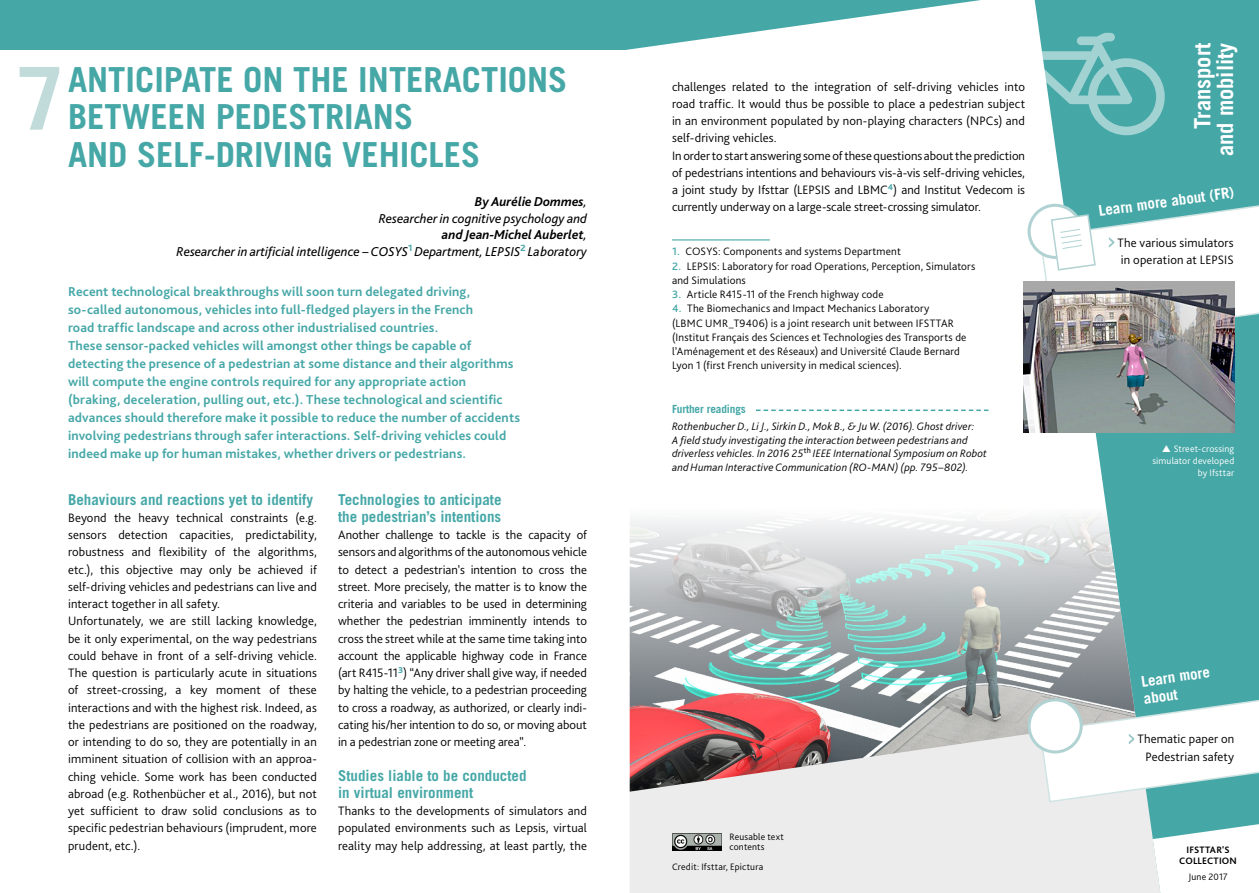
<style>
.page{position:relative;width:1259px;height:893px;background:#fff}
.page>*{position:absolute;margin:0;border:0;box-sizing:border-box;transform-origin:0 0}
.t1{font:700 86.85px "Trade Gothic LT Std";color:#c1dbdb}
.t2{font:700 34.5px/37.5px "Trade Gothic LT Std";color:#46a7a7}
.t3{font:700 22.5px/22.5px "Trade Gothic LT Std";color:#fff;text-align:right}
.t4{font:700 15px/17.2px "Trade Gothic LT Std";color:#46a7a7}
.t5{font:700 15px/17.2px "Trade Gothic LT Std";color:#fff}
.t6{font:700 13.5px/18px "Bliss Pro";letter-spacing:.01em;color:#46a7a7}
.t7{font:italic 13.5px/16.5px "Bliss Pro";color:#000;text-align:right}
.t8{font:300 12.75px/17.2px "Bliss Pro";letter-spacing:.005em;color:#000}
.t9{font:300 11.25px/14.2px "Bliss Pro";letter-spacing:.015em;color:#000}
.t10{font:italic 300 11.25px/13.5px "Bliss Pro";letter-spacing:.015em;color:#000}
.t11{font:700 11.25px "Trade Gothic LT Std";letter-spacing:-.01em;color:#46a7a7}
.t12{font:300 9.75px/10.5px "Bliss Pro";letter-spacing:.02em;color:#000}
.t13{font:300 9.75px/12px "Bliss Pro";letter-spacing:.02em;color:#fff;text-align:right}
.t14{font:700 9.75px/11.2px "Bliss Pro";letter-spacing:.02em;color:#000;text-align:center}
.s1{font-weight:700}
.s2{font-weight:500;color:#46a7a7}
.s3{font-family:"Trade Gothic LT Std";font-weight:400;font-size:16.5px;color:#9fc9c9}
</style>
<div class="page">
<div style="left:630px;top:792px;width:403px;height:101px;background:#ececec"></div>
<svg style="left:1033px;top:0;width:226px;height:893px;background:#6db7b7"></svg>
<svg style="left:0;top:0;width:1064px;height:145px"></svg>
<svg style="left:1019px;top:33px;width:145px;height:102px"></svg>
<svg style="left:1152px;top:821px;width:107px;height:72px"></svg>
<div style="left:1181px;top:0;width:78px;height:170px;background:#46a7a7"></div>
<img style="left:672px;top:833px;width:49px;height:17px">
<svg style="left:756px;top:410px;width:232px;height:1px"></svg>
<hr style="left:672px;top:239px;width:98px;height:1px;background:#46a7a7">
<div style="left:0;top:50px;width:629px;height:147px;background:#fff"></div>
<img style="left:629px;top:489px;width:506px;height:303px">
<svg style="left:1038px;top:697px;width:221px;height:106px"></svg>
<div style="left:1029px;top:700px;width:52px;height:52px;background:#fff;border-radius:50%"></div>
<div style="left:1027px;top:698px;width:55px;height:55px;border:3px solid #b1d2d2;border-radius:50%"></div>
<svg style="left:1029px;top:205px;width:52px;height:52px"></svg>
<div style="left:1027px;top:204px;width:55px;height:55px;border:3px solid #b1d2d2;border-radius:50%"></div>
<svg style="left:1038px;top:203px;width:221px;height:141px"></svg>
<img style="left:1023px;top:281px;width:211px;height:151px">
<h1 class="t1" style="left:17px;top:45px;width:50px">7</h1>
<h2 class="t2" style="left:68px;top:60px;width:501px">ANTICIPATE ON THE INTERACTIONS<br>BETWEEN PEDESTRIANS<br>AND SELF-DRIVING VEHICLES</h2>
<p class="t7" style="left:177px;top:193px;width:412px"><span class="s1">By Aurélie Dommes</span>,<br>Researcher in cognitive psychology and<br><span class="s1">and Jean-Michel Auberlet</span>,<br>Researcher in artificial intelligence – COSYS<sup>1</sup> Department, LEPSIS<sup>2</sup> Laboratory</p>
<p class="t6" style="left:68px;top:282px;width:454px">Recent technological breakthroughs will soon turn delegated driving, so-called autonomous, vehicles into full-fledged players in the French<br>road traffic landscape and across other industrialised countries.<br>These sensor-packed vehicles will amongst other things be capable of detecting the presence of a pedestrian at some distance and their algorithms will compute the engine controls required for any appropriate action (braking, deceleration, pulling out, etc.). These technological and scientific advances should therefore make it possible to reduce the number of accidents involving pedestrians through safer interactions. Self-driving vehicles could indeed make up for human mistakes, whether drivers or pedestrians.</p>
<p class="t4" style="left:68px;top:490px;width:247px">Behaviours and reactions yet to identify</p>
<p class="t8" style="left:68px;top:509px;width:250px">Beyond the heavy technical constraints (e.g. sensors detection capacities, predictability, robustness and flexibility of the algorithms, etc.), this objective may only be achieved if self-driving vehicles and pedestrians can live and interact together in all safety.<br>Unfortunately, we are still lacking knowledge, be it only experimental, on the way pedestrians could behave in front of a self-driving vehicle.<br>The question is particularly acute in situations of street-crossing, a key moment of these interactions and with the highest risk. Indeed, as the pedestrians are positioned on the roadway, or intending to do so, they are potentially in an imminent situation of collision with an approa&shy;ching vehicle. Some work has been conducted abroad (e.g. Rothenbücher et al., 2016), but not yet sufficient to draw solid conclusions as to specific pedestrian behaviours (imprudent, more prudent, etc.).</p>
<p class="t4" style="left:338px;top:490px;width:165px">Technologies to anticipate the pedestrian’s intentions</p>
<p class="t8" style="left:338px;top:526px;width:250px;text-align:justify">Another challenge to tackle is the capacity of sensors and algorithms of the autonomous vehicle to detect a pedestrian’s intention to cross the street. More precisely, the matter is to know the criteria and variables to be used in determining whether the pedestrian imminently intends to cross the street while at the same time taking into account the applicable highway code in France (art R415-11<sup>3</sup>) “Any driver shall give way, if needed by halting the vehicle, to a pedestrian proceeding to cross a roadway, as authorized, or clearly indi&shy;cating his/her intention to do so, or moving about in a pedestrian zone or meeting area”.</p>
<p class="t4" style="left:338px;top:766px;width:190px">Studies liable to be conducted in virtual environment</p>
<p class="t8" style="left:338px;top:802px;width:250px;text-align:justify">Thanks to the developments of simulators and populated environments such as Lepsis, virtual reality may help addressing, at least partly, the</p>
<p class="t8" style="left:672px;top:77px;width:354px">challenges related to the integration of self-driving vehicles into road traffic. It would thus be possible to place a pedestrian subject in an environment populated by non-playing characters (NPCs) and self-driving vehicles.<br>In order to start answering some of these questions about the prediction of pedestrians intentions and behaviours vis-à-vis self-driving vehicles, a joint study by Ifsttar (LEPSIS and LBMC<sup>4</sup>) and Institut Vedecom is currently underway on a large-scale street-crossing simulator.</p>
<p class="t9" style="left:672px;top:244px;width:230px"><span class="s2">1.</span> COSYS: Components and systems Department</p>
<p class="t9" style="left:672px;top:258px;width:305px"><span class="s2">2.</span> LEPSIS: Laboratory for road Operations, Perception, Simulators and Simulations</p>
<p class="t9" style="left:672px;top:287px;width:213px"><span class="s2">3.</span> Article R415-11 of the French highway code</p>
<p class="t9" style="left:672px;top:301px;width:296px"><span class="s2">4.</span> The Biomechanics and Impact Mechanics Laboratory<br>(LBMC UMR_T9406) is a joint research unit between IFSTTAR (Institut Français des Sciences et Technologies des Transports de l’Aménagement et des Réseaux) and Université Claude Bernard Lyon 1 (first French university in medical sciences).</p>
<p class="t11" style="left:672px;top:402px;width:75px">Further readings</p>
<p class="t10" style="left:672px;top:419px;width:316px">Rothenbucher D., Li J., Sirkin D., Mok B., &amp; Ju W. (2016). Ghost driver:<br>A field study investigating the interaction between pedestrians and driverless vehicles. In 2016 25<sup>th</sup> IEEE International Symposium on Robot and Human Interactive Communication (RO-MAN) (pp. 795–802).</p>
<h3 class="t3" style="left:1191px;top:156px;width:115px;rotate:-90deg">Transport and mobility</h3>
<p class="t5" style="left:1097px;top:202px;width:138px;rotate:-8deg">Learn more about (FR)</p>
<p class="t8" style="left:1109px;top:233px;width:126px;text-align:right"><span class="s3">&gt;</span> The various simulators in operation at LEPSIS</p>
<p class="t13" style="left:1152px;top:442px;width:83px">▲ Street-crossing simulator developed by Ifsttar</p>
<p class="t12" style="left:729px;top:831px;width:56px">Reusable text contents</p>
<p class="t12" style="left:672px;top:861px;width:93px">Credit: Ifsttar, Epictura</p>
<p class="t5" style="left:1140px;top:673px;width:71px;rotate:-8deg">Learn more about</p>
<p class="t8" style="left:1129px;top:730px;width:107px;text-align:right"><span class="s3">&gt;</span> Thematic paper on<br>Pedestrian safety</p>
<p class="t14" style="left:1179px;top:844px;width:59px">IFSTTAR'S<br>COLLECTION</p>
<p class="t12" style="left:1188px;top:871px;width:41px">June 2017</p>
</div>
